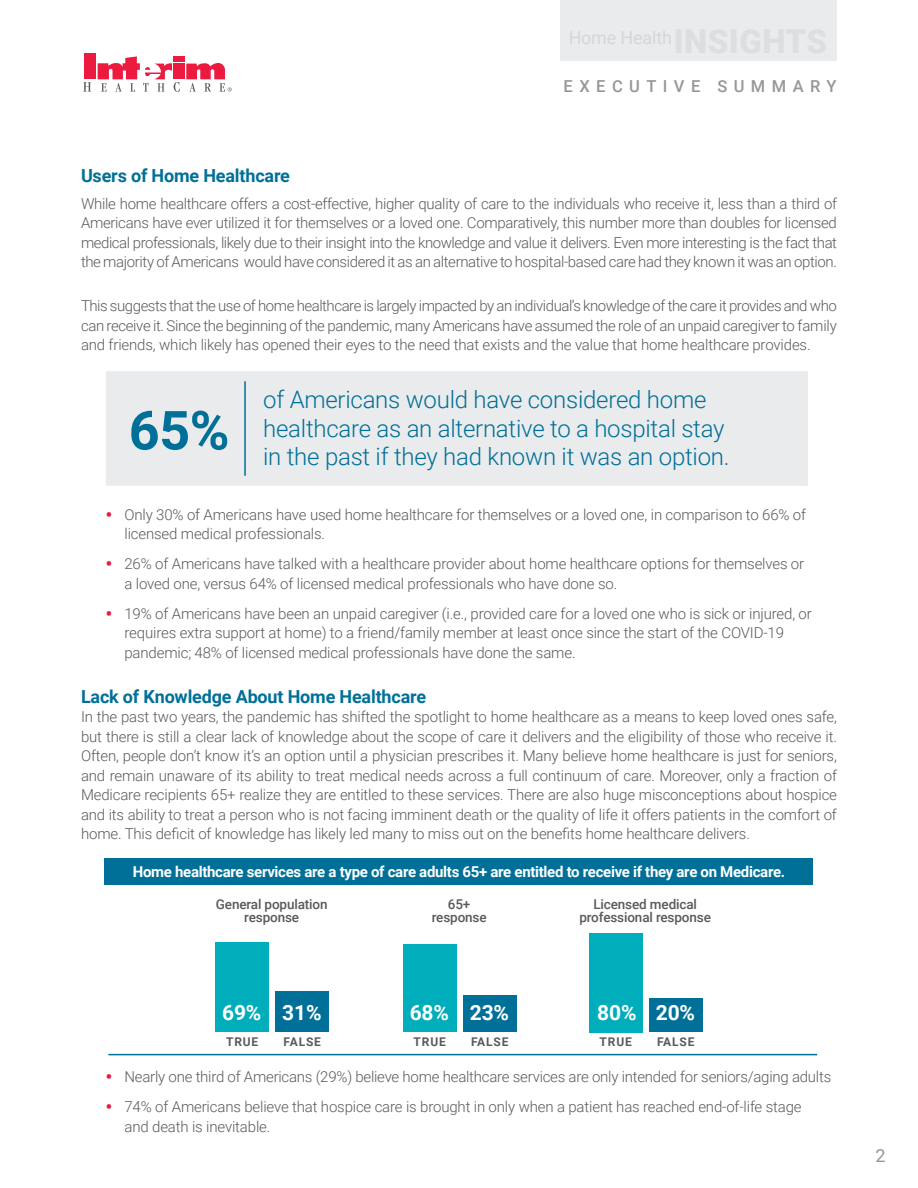
<style>
.page{position:relative;width:918px;height:1188px;background:#fff}
.page>*{position:absolute;margin:0;border:0;box-sizing:border-box;transform-origin:0 0}
.t1{font:700 54px "Roboto";color:#007098}
.t2{font:300 24px/28.8px "Roboto";letter-spacing:-.01em;color:#007098}
.t3{font:700 21px "Roboto";letter-spacing:-.01em;color:#fff}
.t4{font:700 18px "Roboto";letter-spacing:-.01em;color:#007098}
.t5{font:18px "Roboto";color:#95979a}
.t6{font:500 16.5px "Roboto";letter-spacing:.39em;color:#95979a}
.t7{font:300 15px/19.5px "Roboto";letter-spacing:-.01em;color:#5a5a5d}
.t8{font:700 15px "Roboto";letter-spacing:-.02em;color:#fff}
.t9{font:500 13.5px/13.5px "Roboto";letter-spacing:-.01em;color:#5a5a5d;text-align:center}
.t10{font:700 12px "Roboto";letter-spacing:.07em;color:#5a5a5d}
.s1{font-size:24px;color:#ed1a40}
</style>
<div class="page">
<div style="left:84px;top:53px;width:12px;height:26px;background:#ed1a40"></div>
<div style="left:174px;top:64px;width:11px;height:15px;background:#ed1a40"></div>
<div style="left:174px;top:56px;width:11px;height:6px;background:#ed1a40"></div>
<svg style="left:83px;top:82px;width:8px;height:10px"></svg>
<svg style="left:98px;top:56px;width:82px;height:36px"></svg>
<svg style="left:186px;top:63px;width:46px;height:29px"></svg>
<div style="left:589px;top:933px;width:54px;height:99px;background:#00adbb"></div>
<div style="left:649px;top:998px;width:54px;height:34px;background:#007098"></div>
<div style="left:403px;top:944px;width:54px;height:88px;background:#00adbb"></div>
<div style="left:463px;top:995px;width:54px;height:37px;background:#007098"></div>
<div style="left:215px;top:943px;width:54px;height:89px;background:#00adbb"></div>
<div style="left:275px;top:992px;width:54px;height:40px;background:#007098"></div>
<div style="left:104px;top:858px;width:709px;height:27px;background:#007098"></div>
<hr style="left:108px;top:1054px;width:709px;height:1px;background:#007098">
<div style="left:106px;top:371px;width:702px;height:115px;background:#e9ebec"></div>
<hr style="left:244px;top:381px;width:2px;height:95px;background:#007098">
<div style="left:560px;top:0;width:277px;height:61px;background:#e9ebec"></div>
<p class="t6" style="left:564px;top:75px;width:275px">EXECUTIVE SUMMARY</p>
<p class="t4" style="left:81px;top:163px;width:210px">Users of Home Healthcare</p>
<p class="t7" style="left:81px;top:193px;width:758px;text-align:justify">While home healthcare offers a cost-effective, higher quality of care to the individuals who receive it, less than a third of Americans have ever utilized it for themselves or a loved one. Comparatively, this number more than doubles for licensed medical professionals, likely due to their insight into the knowledge and value it delivers. Even more interesting is the fact that the majority of Americans would have considered it as an alternative to hospital-based care had they known it was an option.</p>
<p class="t7" style="left:81px;top:296px;width:757px;text-align:justify">This suggests that the use of home healthcare is largely impacted by an individual’s knowledge of the care it provides and who can receive it. Since the beginning of the pandemic, many Americans have assumed the role of an unpaid caregiver to family and friends, which likely has opened their eyes to the need that exists and the value that home healthcare provides.</p>
<h1 class="t1" style="left:129px;top:393px;width:102px">65%</h1>
<h2 class="t2" style="left:263px;top:384px;width:468px">of Americans would have considered home healthcare as an alternative to a hospital stay in the past if they had known it was an option.</h2>
<p class="t7" style="left:125px;top:504px;width:683px;text-indent:-20px"><span class="s1">•</span> Only 30% of Americans have used home healthcare for themselves or a loved one, in comparison to 66% of licensed medical professionals.</p>
<p class="t7" style="left:125px;top:554px;width:681px;text-indent:-20px"><span class="s1">•</span> 26% of Americans have talked with a healthcare provider about home healthcare options for themselves or a loved one, versus 64% of licensed medical professionals who have done so.</p>
<p class="t7" style="left:125px;top:603px;width:689px;text-indent:-20px"><span class="s1">•</span> 19% of Americans have been an unpaid caregiver (i.e., provided care for a loved one who is sick or injured, or requires extra support at home) to a friend/family member at least once since the start of the COVID-19 pandemic; 48% of licensed medical professionals have done the same.</p>
<p class="t4" style="left:81px;top:684px;width:347px">Lack of Knowledge About Home Healthcare</p>
<p class="t7" style="left:81px;top:707px;width:758px;text-align:justify">In the past two years, the pandemic has shifted the spotlight to home healthcare as a means to keep loved ones safe, but there is still a clear lack of knowledge about the scope of care it delivers and the eligibility of those who receive it.<br>Often, people don’t know it’s an option until a physician prescribes it. Many believe home healthcare is just for seniors, and remain unaware of its ability to treat medical needs across a full continuum of care. Moreover, only a fraction of Medicare recipients 65+ realize they are entitled to these services. There are also huge misconceptions about hospice and its ability to treat a person who is not facing imminent death or the quality of life it offers patients in the comfort of home. This deficit of knowledge has likely led many to miss out on the benefits home healthcare delivers.</p>
<p class="t8" style="left:133px;top:861px;width:654px">Home healthcare services are a type of care adults 65+ are entitled to receive if they are on Medicare.</p>
<p class="t9" style="left:216px;top:897px;width:113px">General population response</p>
<p class="t9" style="left:432px;top:897px;width:56px">65+ response</p>
<p class="t9" style="left:579px;top:897px;width:133px">Licensed medical professional response</p>
<h3 class="t3" style="left:222px;top:998px;width:101px">69% 31%</h3>
<h3 class="t3" style="left:410px;top:998px;width:101px">68% 23%</h3>
<h3 class="t3" style="left:597px;top:998px;width:99px">80% 20%</h3>
<p class="t10" style="left:226px;top:1033px;width:34px">TRUE</p>
<p class="t10" style="left:284px;top:1033px;width:39px">FALSE</p>
<p class="t10" style="left:414px;top:1033px;width:34px">TRUE</p>
<p class="t10" style="left:471px;top:1033px;width:39px">FALSE</p>
<p class="t10" style="left:600px;top:1033px;width:34px">TRUE</p>
<p class="t10" style="left:657px;top:1033px;width:39px">FALSE</p>
<p class="t7" style="left:105px;top:1067px;width:728px"><span class="s1">•</span> Nearly one third of Americans (29%) believe home healthcare services are only intended for seniors/aging adults</p>
<p class="t7" style="left:125px;top:1097px;width:679px;text-indent:-20px"><span class="s1">•</span> 74% of Americans believe that hospice care is brought in only when a patient has reached end-of-life stage and death is inevitable.</p>
<p class="t5" style="left:876px;top:1143px;width:12px">2</p>
</div>
